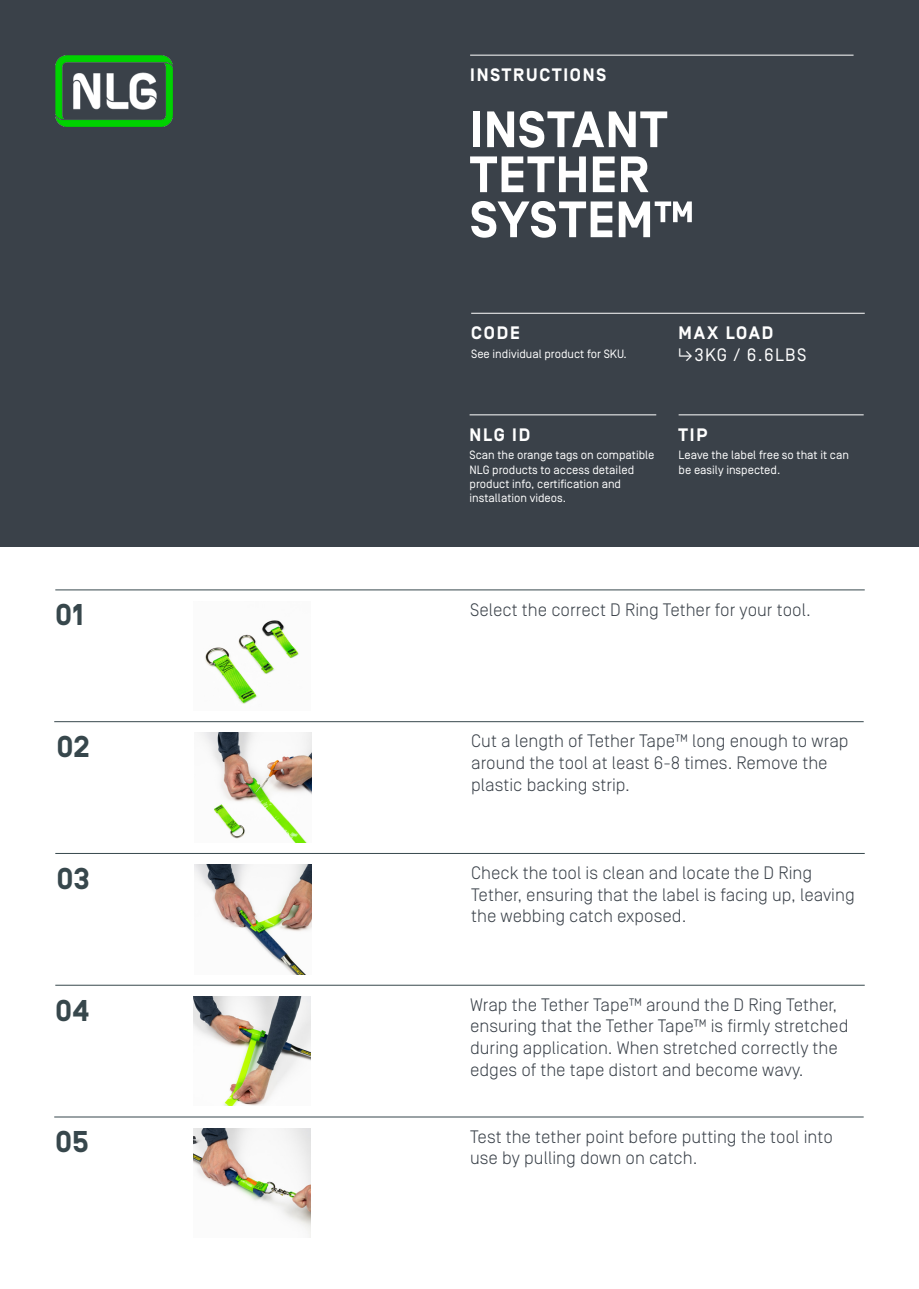
<style>
.page{position:relative;width:919px;height:1289px;background:#fff}
.page>*{position:absolute;margin:0;border:0;box-sizing:border-box;transform-origin:0 0}
.t1{font:700 51px/45px "Simplon Norm";letter-spacing:.02em;color:#fff}
.t2{font:700 30px "Simplon Norm";letter-spacing:.005em;color:#37474c}
.t3{font:300 18px/21.6px "Simplon Norm";color:#3a4149}
.t4{font:700 18px "Simplon Norm";letter-spacing:.1em;color:#fff}
.t5{font:18px "Simplon Norm";letter-spacing:.075em;color:#fff}
.t6{font:12px/14.4px "Simplon Norm";color:#fff}
</style>
<div class="page">
<div style="left:0;top:0;width:918px;height:546px;background:#3a4149"></div>
<img style="left:55px;top:55px;width:117px;height:72px">
<hr style="left:470px;top:55px;width:383px;height:1px;background:#fff">
<hr style="left:471px;top:313px;width:393px;height:1px;background:#fff">
<hr style="left:469px;top:414px;width:187px;height:1px;background:#fff">
<hr style="left:678px;top:414px;width:185px;height:1px;background:#fff">
<img style="left:205px;top:620px;width:94px;height:84px">
<hr style="left:55px;top:589px;width:809px;height:1px;background:#37474c">
<hr style="left:54px;top:721px;width:809px;height:1px;background:#37474c">
<img style="left:199px;top:732px;width:112px;height:110px">
<hr style="left:55px;top:853px;width:809px;height:1px;background:#37474c">
<img style="left:195px;top:864px;width:116px;height:110px">
<hr style="left:55px;top:984px;width:809px;height:1px;background:#37474c">
<img style="left:193px;top:996px;width:117px;height:109px">
<hr style="left:54px;top:1116px;width:809px;height:1px;background:#37474c">
<img style="left:193px;top:1128px;width:117px;height:109px">
<p class="t4" style="left:470px;top:65px;width:137px">INSTRUCTIONS</p>
<p class="t1" style="left:470px;top:110px;width:225px">INSTANT<br>TETHER<br>SYSTEM™</p>
<p class="t4" style="left:471px;top:323px;width:50px">CODE</p>
<p class="t6" style="left:471px;top:346px;width:157px">See individual product for SKU.</p>
<p class="t4" style="left:678px;top:323px;width:96px">MAX LOAD</p>
<p class="t5" style="left:678px;top:345px;width:129px">↳3KG / 6.6LBS</p>
<p class="t4" style="left:469px;top:424px;width:62px">NLG ID</p>
<p class="t6" style="left:469px;top:448px;width:186px">Scan the orange tags on compatible<br>NLG products to access detailed product info, certification and installation videos.</p>
<p class="t4" style="left:678px;top:424px;width:30px">TIP</p>
<p class="t6" style="left:678px;top:448px;width:172px">Leave the label free so that it can be easily inspected.</p>
<p class="t2" style="left:55px;top:598px;width:30px">01</p>
<p class="t3" style="left:470px;top:598px;width:342px">Select the correct D Ring Tether for your tool.</p>
<p class="t2" style="left:56px;top:730px;width:35px">02</p>
<p class="t3" style="left:471px;top:730px;width:379px">Cut a length of Tether Tape™ long enough to wrap around the tool at least 6-8 times. Remove the plastic backing strip.</p>
<p class="t2" style="left:56px;top:862px;width:35px">03</p>
<p class="t3" style="left:471px;top:862px;width:342px">Check the tool is clean and locate the D Ring</p>
<p class="t3" style="left:471px;top:883px;width:385px">Tether, ensuring that the label is facing up, leaving the webbing catch exposed.</p>
<p class="t2" style="left:55px;top:993px;width:35px">04</p>
<p class="t3" style="left:470px;top:994px;width:380px">Wrap the Tether Tape™ around the D Ring Tether, ensuring that the Tether Tape™ is firmly stretched during application. When stretched correctly the edges of the tape distort and become wavy.</p>
<p class="t2" style="left:55px;top:1125px;width:35px">05</p>
<p class="t3" style="left:470px;top:1125px;width:364px">Test the tether point before putting the tool into use by pulling down on catch.</p>
</div>
